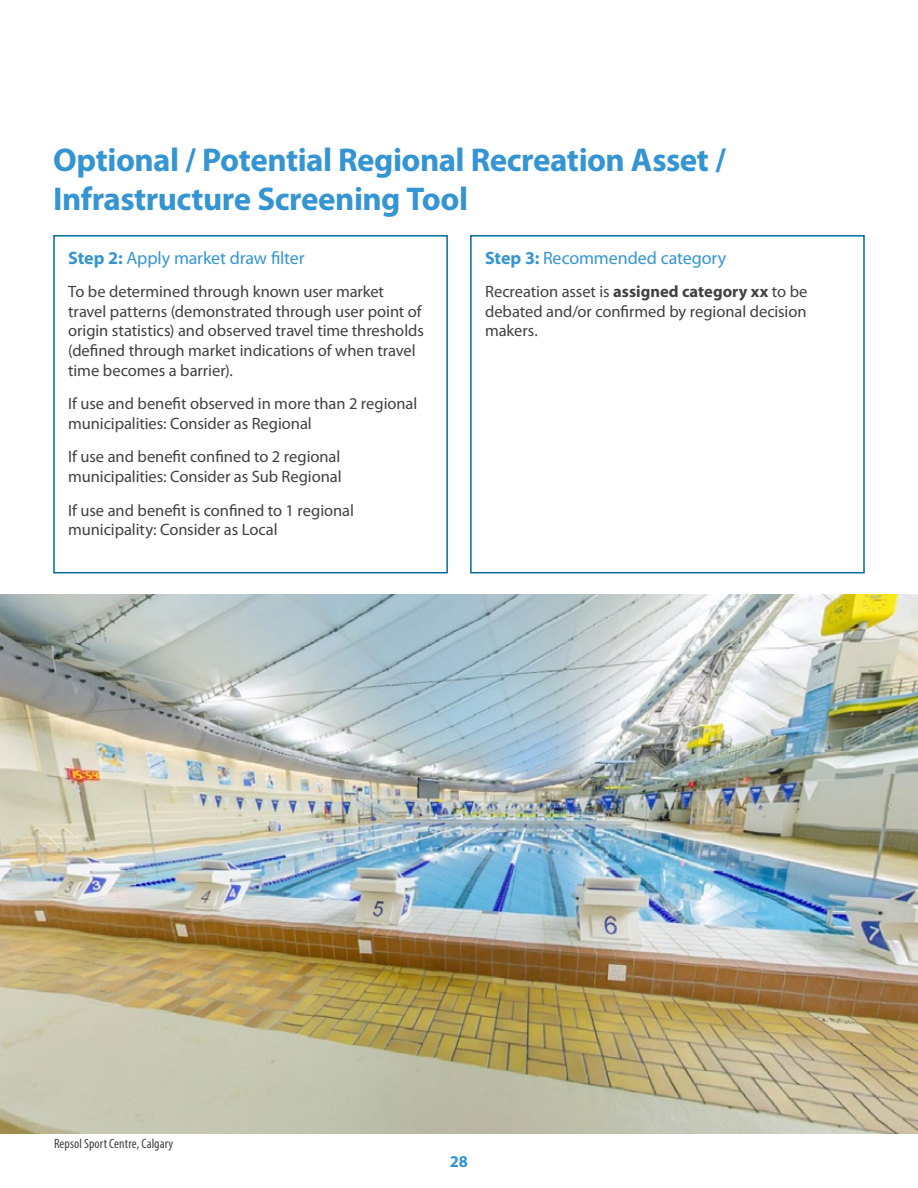
<style>
.page{position:relative;width:918px;height:1188px;background:#fff}
.page>*{position:absolute;margin:0;border:0;box-sizing:border-box;transform-origin:0 0}
.t1{font:700 33px/39.6px "Myriad Pro";letter-spacing:-.015em;color:#3595d2}
.t2{font:18px "Myriad Pro";letter-spacing:-.005em;color:#3595d2}
.t3{font:16.5px/19.8px "Myriad Pro";letter-spacing:-.005em;color:#414042}
.t4{font:700 16.5px "Myriad Pro";color:#3595d2}
.t5{font:condensed 13.5px "Myriad Pro";letter-spacing:.01em;color:#414042}
.s1{font-weight:700}
</style>
<div class="page">
<div style="left:53px;top:235px;width:395px;height:338px;border:2px solid #006b9b"></div>
<div style="left:470px;top:235px;width:395px;height:338px;border:2px solid #006b9b"></div>
<img style="left:0;top:594px;width:918px;height:540px">
<h1 class="t1" style="left:53px;top:139px;width:674px">Optional / Potential Regional Recreation Asset /<br>Infrastructure Screening Tool</h1>
<p class="t2" style="left:68px;top:246px;width:238px"><span class="s1">Step 2:</span> Apply market draw filter</p>
<p class="t3" style="left:68px;top:281px;width:357px">To be determined through known user market travel patterns (demonstrated through user point of origin statistics) and observed travel time thresholds (defined through market indications of when travel time becomes a barrier).</p>
<p class="t3" style="left:68px;top:394px;width:351px">If use and benefit observed in more than 2 regional municipalities: Consider as Regional</p>
<p class="t3" style="left:68px;top:447px;width:275px">If use and benefit confined to 2 regional municipalities: Consider as Sub Regional</p>
<p class="t3" style="left:68px;top:500px;width:287px">If use and benefit is confined to 1 regional municipality: Consider as Local</p>
<p class="t2" style="left:485px;top:246px;width:243px"><span class="s1">Step 3:</span> Recommended category</p>
<p class="t3" style="left:485px;top:281px;width:324px;text-align:justify">Recreation asset is <span class="s1">assigned category xx</span> to be debated and/or confirmed by regional decision makers.</p>
<p class="t5" style="left:54px;top:1135px;width:121px">Repsol Sport Centre, Calgary</p>
<p class="t4" style="left:450px;top:1151px;width:20px">28</p>
</div>
